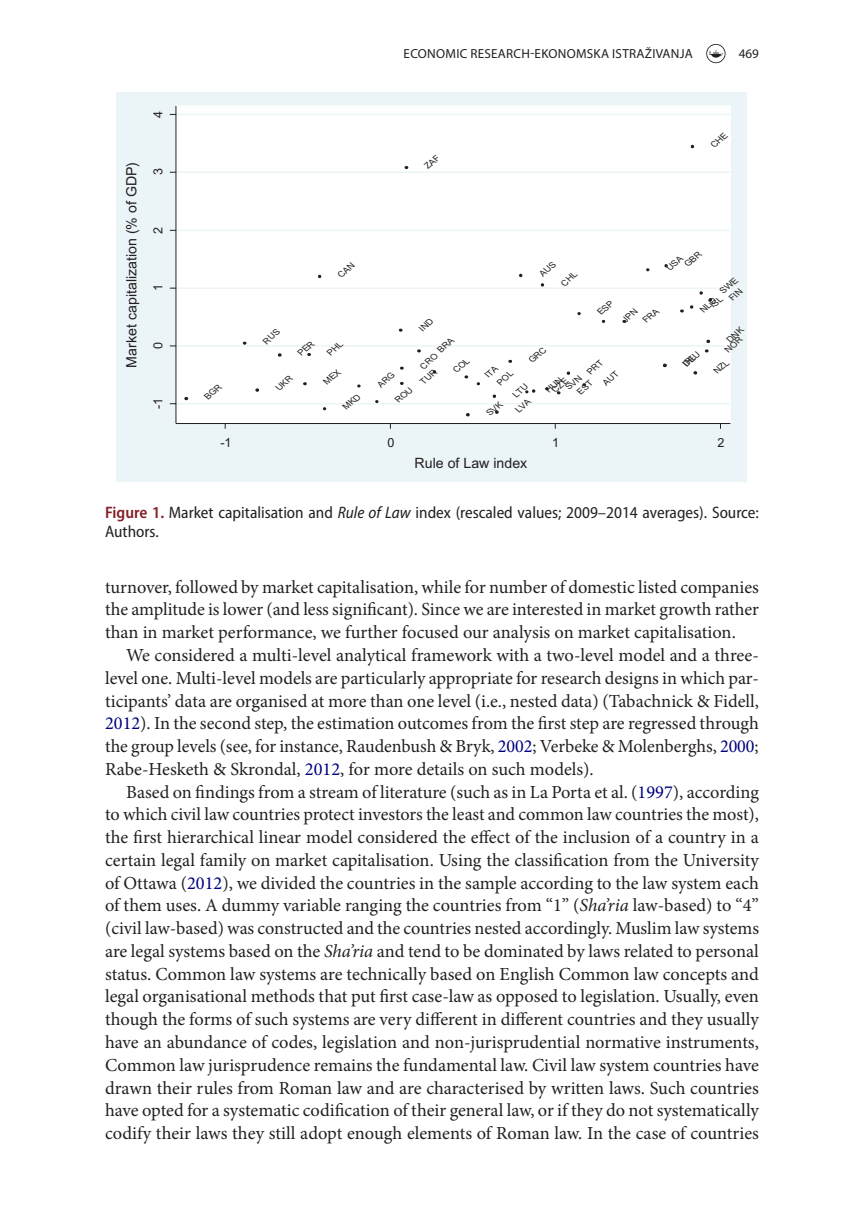
<style>
.page{position:relative;width:864px;height:1231px;background:#fff}
.page>*{position:absolute;margin:0;border:0;box-sizing:border-box;transform-origin:0 0}
.t1{font:18.38px/22.8px "Minion Pro";color:#231f20;text-align:justify}
.t2{font:semi-condensed 16.62px/19.2px "Myriad Pro";color:#231f20}
.t3{font:14.17px "Arial";color:#231f20}
.t4{font:13.12px "Myriad Pro";letter-spacing:.02em;color:#231f20}
.t5{font:12.6px "Arial";color:#231f20}
.t6{font:italic 8.75px/8.6px "Arial";color:#231f20}
.s1{font-weight:600;color:#841f27}
.s2{font-style:italic}
.s3{color:#000080}
</style>
<div class="page">
<svg style="left:706px;top:44px;width:19px;height:19px"></svg>
<div style="left:117px;top:92px;width:628px;height:389px;background:#ebf4f6"></div>
<div style="left:175px;top:106px;width:555px;height:318px;background:#fff;border:1px solid #fff"></div>
<hr style="left:176px;top:403px;width:554px;height:1px;background:#ebf4f6">
<hr style="left:176px;top:345px;width:554px;height:1px;background:#ebf4f6">
<hr style="left:176px;top:287px;width:554px;height:2px;background:#ebf4f6">
<hr style="left:176px;top:230px;width:554px;height:1px;background:#ebf4f6">
<hr style="left:176px;top:171px;width:554px;height:2px;background:#ebf4f6">
<hr style="left:176px;top:114px;width:554px;height:1px;background:#ebf4f6">
<svg style="left:184px;top:397px;width:4px;height:3px"></svg>
<svg style="left:404px;top:166px;width:4px;height:3px"></svg>
<svg style="left:255px;top:388px;width:4px;height:4px"></svg>
<hr style="left:175px;top:106px;width:1px;height:317px;background:#231f20">
<hr style="left:176px;top:423px;width:554px;height:1px;background:#231f20">
<svg style="left:540px;top:283px;width:5px;height:3px"></svg>
<svg style="left:622px;top:319px;width:5px;height:4px"></svg>
<svg style="left:682px;top:326px;width:49px;height:48px"></svg>
<svg style="left:297px;top:346px;width:18px;height:10px"></svg>
<svg style="left:326px;top:346px;width:17px;height:1px"></svg>
<svg style="left:476px;top:346px;width:143px;height:68px"></svg>
<svg style="left:601px;top:319px;width:5px;height:4px"></svg>
<svg style="left:699px;top:277px;width:32px;height:35px"></svg>
<svg style="left:375px;top:346px;width:95px;height:57px"></svg>
<p class="t5" style="left:149px;top:118px;width:9px;rotate:-90deg">4</p>
<p class="t3" style="left:122px;top:367px;width:207px;rotate:-90deg">Market capitalization (% of GDP)</p>
<p class="t5" style="left:149px;top:175px;width:9px;rotate:-90deg">3</p>
<p class="t5" style="left:149px;top:233px;width:9px;rotate:-90deg">2</p>
<p class="t5" style="left:149px;top:291px;width:9px;rotate:-90deg">1</p>
<p class="t5" style="left:149px;top:349px;width:9px;rotate:-90deg">0</p>
<p class="t5" style="left:149px;top:409px;width:13px;rotate:-90deg">-1</p>
<p class="t4" style="left:403px;top:45px;width:291px">ECONOMIC RESEARCH-EKONOMSKA ISTRAŽIVANJA</p>
<p class="t4" style="left:738px;top:45px;width:22px">469</p>
<p class="t6" style="left:677px;top:255px;width:21px;text-indent:-16px;rotate:-40deg">USA<br>GBR</p>
<p class="t5" style="left:220px;top:433px;width:13px">-1</p>
<p class="t5" style="left:387px;top:433px;width:9px">0</p>
<p class="t5" style="left:552px;top:433px;width:9px">1</p>
<p class="t5" style="left:717px;top:433px;width:9px">2</p>
<p class="t3" style="left:414px;top:453px;width:114px">Rule of Law index</p>
<p class="t2" style="left:105px;top:502px;width:655px"><span class="s1">Figure 1.</span> Market capitalisation and <span class="s2">Rule of Law</span> index (rescaled values; 2009–2014 averages). Source:<br>Authors.</p>
<p class="t1" style="left:105px;top:575px;width:655px">turnover, followed by market capitalisation, while for number of domestic listed companies the amplitude is lower (and less significant). Since we are interested in market growth rather than in market performance, we further focused our analysis on market capitalisation.</p>
<p class="t1" style="left:105px;top:643px;width:655px;text-indent:21px">We considered a multi-level analytical framework with a two-level model and a three&shy;level one. Multi-level models are particularly appropriate for research designs in which par&shy;ticipants’ data are organised at more than one level (i.e., nested data) (Tabachnick &amp; Fidell, <span class="s3">2012</span>). In the second step, the estimation outcomes from the first step are regressed through the group levels (see, for instance, Raudenbush &amp; Bryk, <span class="s3">2002</span>; Verbeke &amp; Molenberghs, <span class="s3">2000</span>; Rabe-Hesketh &amp; Skrondal, <span class="s3">2012</span>, for more details on such models).</p>
<p class="t1" style="left:105px;top:780px;width:655px;text-indent:21px">Based on findings from a stream of literature (such as in La Porta et al. (<span class="s3">1997</span>), according to which civil law countries protect investors the least and common law countries the most), the first hierarchical linear model considered the effect of the inclusion of a country in a certain legal family on market capitalisation. Using the classification from the University of Ottawa (<span class="s3">2012</span>), we divided the countries in the sample according to the law system each of them uses. A dummy variable ranging the countries from “1” (<span class="s2">Sha’ria</span> law-based) to “4” (civil law-based) was constructed and the countries nested accordingly. Muslim law systems are legal systems based on the <span class="s2">Sha’ria</span> and tend to be dominated by laws related to personal status. Common law systems are technically based on English Common law concepts and legal organisational methods that put first case-law as opposed to legislation. Usually, even though the forms of such systems are very different in different countries and they usually have an abundance of codes, legislation and non-jurisprudential normative instruments, Common law jurisprudence remains the fundamental law. Civil law system countries have drawn their rules from Roman law and are characterised by written laws. Such countries have opted for a systematic codification of their general law, or if they do not systematically codify their laws they still adopt enough elements of Roman law. In the case of countries</p>
</div>
